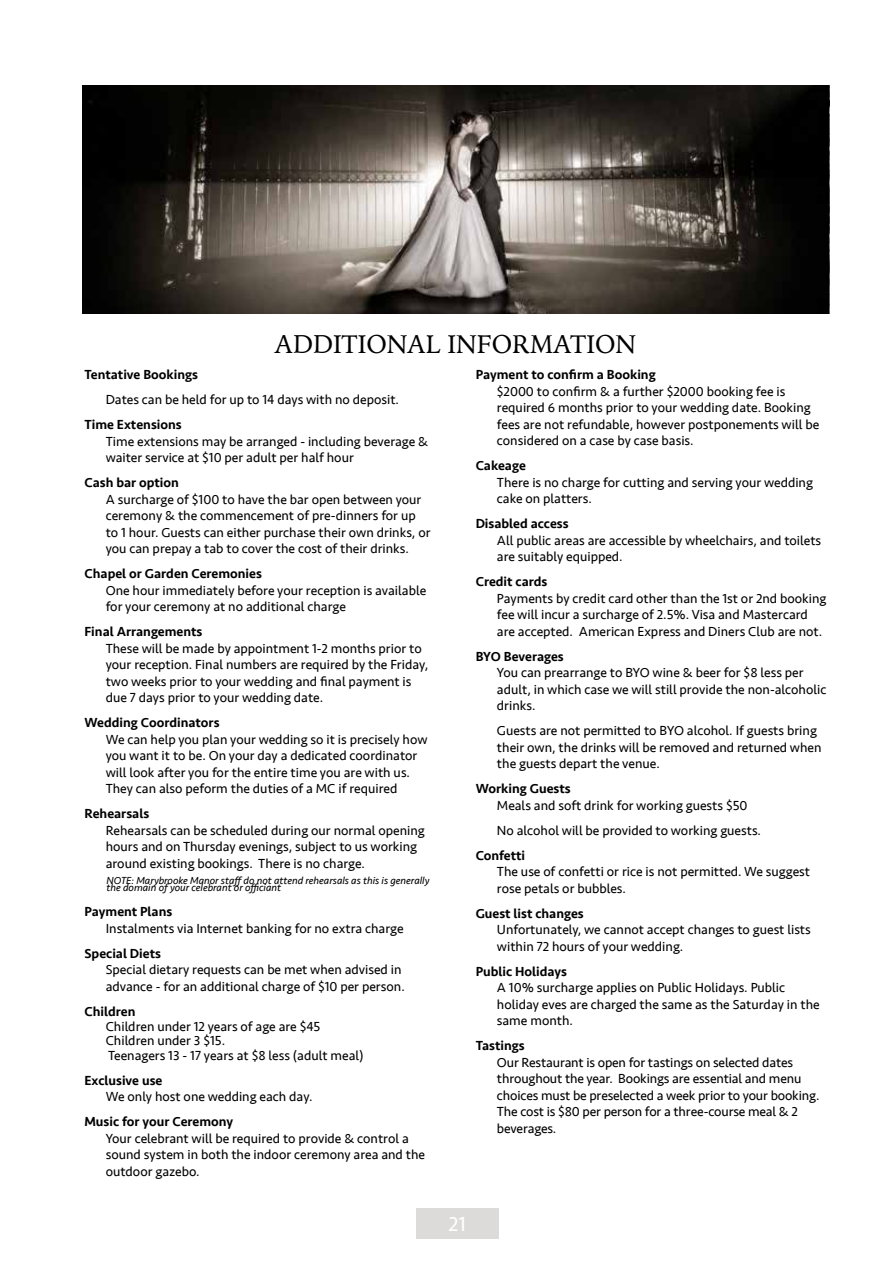
<style>
.page{position:relative;width:893px;height:1263px;background:#fff}
.page>*{position:absolute;margin:0;border:0;box-sizing:border-box;transform-origin:0 0}
.t1{font:25.5px "Iowan Old Style";color:#000}
.t2{font:21px "Seravek";color:#fff}
.t3{font:13.5px/16.5px "Seravek";color:#000}
.t4{font:500 13.5px "Seravek";color:#000}
.t5{font:italic 10.5px/7.5px "Seravek";color:#000}
</style>
<div class="page">
<img style="left:83px;top:85px;width:745px;height:228px">
<div style="left:416px;top:1208px;width:83px;height:30px;background:#dcdbda"></div>
<h1 class="t1" style="left:275px;top:335px;width:363px">ADDITIONAL INFORMATION</h1>
<p class="t4" style="left:84px;top:368px;width:115px">Tentative Bookings</p>
<p class="t3" style="left:106px;top:391px;width:295px">Dates can be held for up to 14 days with no deposit.</p>
<p class="t4" style="left:84px;top:419px;width:99px">Time Extensions</p>
<p class="t3" style="left:106px;top:433px;width:324px">Time extensions may be arranged - including beverage &amp; waiter service at $10 per adult per half hour</p>
<p class="t4" style="left:84px;top:477px;width:96px">Cash bar option</p>
<p class="t3" style="left:106px;top:491px;width:326px">A surcharge of $100 to have the bar open between your ceremony &amp; the commencement of pre-dinners for up to 1 hour. Guests can either purchase their own drinks, or you can prepay a tab to cover the cost of their drinks.</p>
<p class="t4" style="left:84px;top:568px;width:179px">Chapel or Garden Ceremonies</p>
<p class="t3" style="left:106px;top:582px;width:322px">One hour immediately before your reception is available for your ceremony at no additional charge</p>
<p class="t4" style="left:84px;top:626px;width:119px">Final Arrangements</p>
<p class="t3" style="left:106px;top:640px;width:324px">These will be made by appointment 1-2 months prior to your reception. Final numbers are required by the Friday, two weeks prior to your wedding and final payment is due 7 days prior to your wedding date.</p>
<p class="t4" style="left:84px;top:716px;width:137px">Wedding Coordinators</p>
<p class="t3" style="left:106px;top:731px;width:323px">We can help you plan your wedding so it is precisely how you want it to be. On your day a dedicated coordinator will look after you for the entire time you are with us.<br>They can also peform the duties of a MC if required</p>
<p class="t4" style="left:84px;top:807px;width:66px">Rehearsals</p>
<p class="t3" style="left:106px;top:822px;width:321px">Rehearsals can be scheduled during our normal opening hours and on Thursday evenings, subject to us working around existing bookings. There is no charge.</p>
<p class="t5" style="left:106px;top:876px;width:324px">NOTE: Marybrooke Manor staff do not attend rehearsals as this is generally the domain of your celebrant or officiant</p>
<p class="t4" style="left:84px;top:906px;width:89px">Payment Plans</p>
<p class="t3" style="left:106px;top:920px;width:299px">Instalments via Internet banking for no extra charge</p>
<p class="t4" style="left:84px;top:947px;width:78px">Special Diets</p>
<p class="t3" style="left:106px;top:961px;width:301px">Special dietary requests can be met when advised in advance - for an additional charge of $10 per person.</p>
<p class="t4" style="left:84px;top:1005px;width:53px">Children</p>
<p class="t3" style="left:106px;top:1020px;width:260px;line-height:14.5px">Children under 12 years of age are $45<br>Children under 3 $15.<br>Teenagers 13 - 17 years at $8 less (adult meal)</p>
<p class="t4" style="left:84px;top:1074px;width:79px">Exclusive use</p>
<p class="t3" style="left:106px;top:1088px;width:208px">We only host one wedding each day.</p>
<p class="t4" style="left:84px;top:1116px;width:150px">Music for your Ceremony</p>
<p class="t3" style="left:106px;top:1130px;width:321px">Your celebrant will be required to provide &amp; control a sound system in both the indoor ceremony area and the outdoor gazebo.</p>
<p class="t4" style="left:476px;top:366px;width:182px">Payment to confirm a Booking</p>
<p class="t3" style="left:497px;top:383px;width:324px">$2000 to confirm &amp; a further $2000 booking fee is required 6 months prior to your wedding date. Booking fees are not refundable, however postponements will be considered on a case by case basis.</p>
<p class="t4" style="left:476px;top:459px;width:52px">Cakeage</p>
<p class="t3" style="left:497px;top:474px;width:318px">There is no charge for cutting and serving your wedding cake on platters.</p>
<p class="t4" style="left:476px;top:517px;width:94px">Disabled access</p>
<p class="t3" style="left:497px;top:532px;width:326px">All public areas are accessible by wheelchairs, and toilets are suitably equipped.</p>
<p class="t4" style="left:476px;top:575px;width:73px">Credit cards</p>
<p class="t3" style="left:497px;top:591px;width:331px">Payments by credit card other than the 1st or 2nd booking fee will incur a surcharge of 2.5%. Visa and Mastercard are accepted. American Express and Diners Club are not.</p>
<p class="t4" style="left:476px;top:650px;width:90px">BYO Beverages</p>
<p class="t3" style="left:497px;top:664px;width:331px">You can prearrange to BYO wine &amp; beer for $8 less per adult, in which case we will still provide the non-alcoholic drinks.</p>
<p class="t3" style="left:497px;top:722px;width:326px">Guests are not permitted to BYO alcohol. If guests bring their own, the drinks will be removed and returned when the guests depart the venue.</p>
<p class="t4" style="left:476px;top:782px;width:97px">Working Guests</p>
<p class="t3" style="left:497px;top:792px;width:266px;line-height:25px">Meals and soft drink for working guests $50<br>No alcohol will be provided to working guests.</p>
<p class="t4" style="left:476px;top:849px;width:51px">Confetti</p>
<p class="t3" style="left:497px;top:863px;width:315px">The use of confetti or rice is not permitted. We suggest rose petals or bubbles.</p>
<p class="t4" style="left:476px;top:907px;width:110px">Guest list changes</p>
<p class="t3" style="left:497px;top:921px;width:315px">Unfortunately, we cannot accept changes to guest lists within 72 hours of your wedding.</p>
<p class="t4" style="left:476px;top:965px;width:93px">Public Holidays</p>
<p class="t3" style="left:497px;top:979px;width:324px">A 10% surcharge applies on Public Holidays. Public holiday eves are charged the same as the Saturday in the same month.</p>
<p class="t4" style="left:476px;top:1039px;width:51px">Tastings</p>
<p class="t3" style="left:497px;top:1054px;width:324px">Our Restaurant is open for tastings on selected dates throughout the year. Bookings are essential and menu choices must be preselected a week prior to your booking.<br>The cost is $80 per person for a three-course meal &amp; 2 beverages.</p>
<h2 class="t2" style="left:448px;top:1215px;width:19px">21</h2>
</div>
